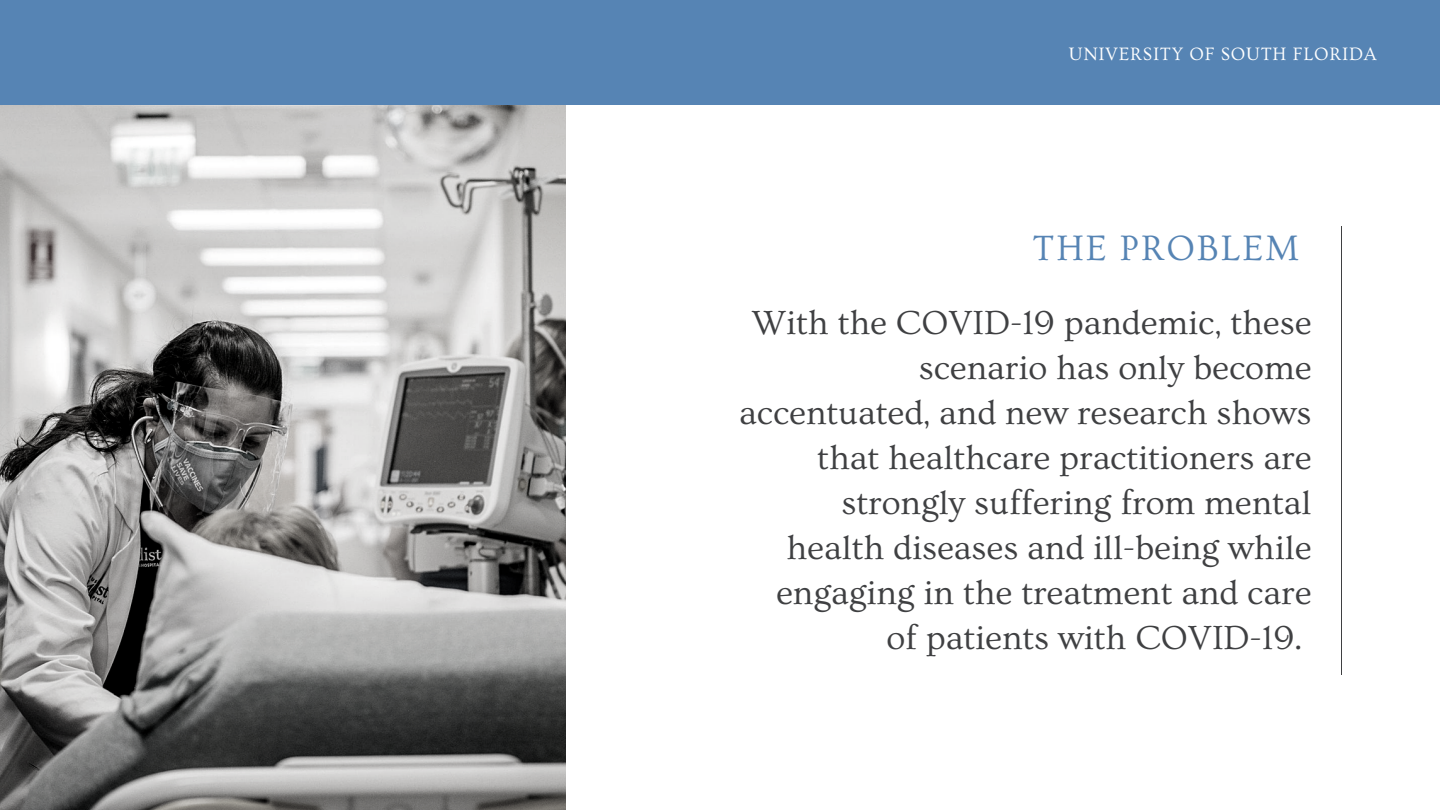
<style>
.page{position:relative;width:1440px;height:810px;background:#fff}
.page>*{position:absolute;margin:0;border:0;box-sizing:border-box;transform-origin:0 0}
.t1{font:37px "Ovo";letter-spacing:.05em;color:#5684b4}
.t2{font:35px/45px "Ovo";color:#3f4042;text-align:right}
.t3{font:18.8px "Ovo";letter-spacing:.04em;color:#fff}
</style>
<div class="page">
<div style="left:0;top:0;width:1440px;height:105px;background:#5684b4"></div>
<hr style="left:1341px;top:226px;width:1px;height:449px;background:#3f4042">
<img style="left:0;top:105px;width:566px;height:705px">
<p class="t3" style="left:1069px;top:44px;width:309px">UNIVERSITY OF SOUTH FLORIDA</p>
<p class="t1" style="left:1033px;top:228px;width:268px">THE PROBLEM</p>
<p class="t2" style="left:739px;top:301px;width:574px">With the COVID-19 pandemic, these scenario has only become accentuated, and new research shows that healthcare practitioners are strongly suffering from mental health diseases and ill-being while engaging in the treatment and care of patients with COVID-19.</p>
</div>
